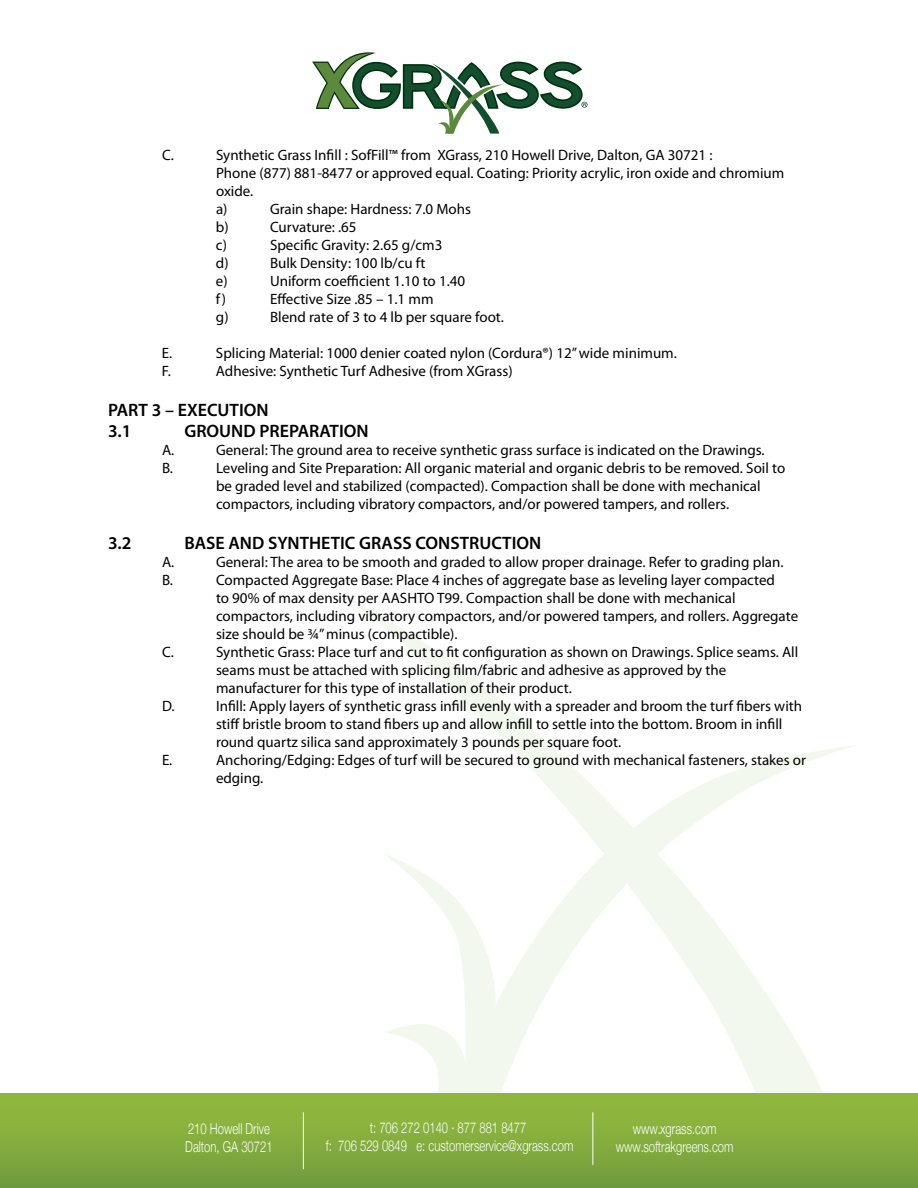
<style>
.page{position:relative;width:918px;height:1188px;background:#fff}
.page>*{position:absolute;margin:0;border:0;box-sizing:border-box;transform-origin:0 0}
.t1{font:600 18px/21.6px "Myriad Pro";color:#000}
.t2{font:15px/18px "Myriad Pro";color:#000}
.t3{font:300 15px/18px "Helvetica Neue";color:#fff;text-align:center;scale:.75 1}
</style>
<div class="page">
<svg style="left:338px;top:594px;width:211px;height:500px"></svg>
<svg style="left:451px;top:744px;width:409px;height:350px"></svg>
<div style="left:0;top:1094px;width:918px;height:94px;background:linear-gradient(to bottom,#95bc3e,#729c3e)"></div>
<hr style="left:303px;top:1113px;width:1px;height:56px;background:#fff">
<hr style="left:592px;top:1113px;width:1px;height:52px;background:#fff">
<svg style="left:312px;top:52px;width:276px;height:82px"></svg>
<p class="t2" style="left:162px;top:146px;width:13px">C.</p>
<p class="t2" style="left:216px;top:146px;width:570px">Synthetic Grass Infill : SofFill™ from XGrass, 210 Howell Drive, Dalton, GA 30721 :<br>Phone (877) 881-8477 or approved equal. Coating: Priority acrylic, iron oxide and chromium oxide.<br>a)</p>
<p class="t2" style="left:270px;top:200px;width:203px">Grain shape: Hardness: 7.0 Mohs</p>
<p class="t2" style="left:216px;top:218px;width:14px">b)</p>
<p class="t2" style="left:270px;top:218px;width:88px">Curvature: .65</p>
<p class="t2" style="left:216px;top:236px;width:12px">c)</p>
<p class="t2" style="left:270px;top:236px;width:174px">Specific Gravity: 2.65 g/cm3</p>
<p class="t2" style="left:216px;top:254px;width:14px">d)</p>
<p class="t2" style="left:270px;top:254px;width:157px">Bulk Density: 100 lb/cu ft</p>
<p class="t2" style="left:216px;top:272px;width:13px">e)</p>
<p class="t2" style="left:270px;top:272px;width:197px">Uniform coefficient 1.10 to 1.40</p>
<p class="t2" style="left:216px;top:290px;width:12px">f)</p>
<p class="t2" style="left:270px;top:290px;width:165px">Effective Size .85 – 1.1 mm</p>
<p class="t2" style="left:216px;top:308px;width:14px">g)</p>
<p class="t2" style="left:270px;top:308px;width:235px">Blend rate of 3 to 4 lb per square foot.</p>
<p class="t2" style="left:162px;top:344px;width:12px">E.</p>
<p class="t2" style="left:216px;top:344px;width:462px">Splicing Material: 1000 denier coated nylon (Cordura®) 12” wide minimum.</p>
<p class="t2" style="left:162px;top:362px;width:10px">F.</p>
<p class="t2" style="left:216px;top:362px;width:298px">Adhesive: Synthetic Turf Adhesive (from XGrass)</p>
<p class="t1" style="left:108px;top:399px;width:162px">PART 3 – EXECUTION<br>3.1</p>
<p class="t1" style="left:184px;top:420px;width:186px">GROUND PREPARATION</p>
<p class="t2" style="left:162px;top:441px;width:14px">A.</p>
<p class="t2" style="left:216px;top:441px;width:550px">General: The ground area to receive synthetic grass surface is indicated on the Drawings.</p>
<p class="t2" style="left:162px;top:459px;width:13px">B.</p>
<p class="t2" style="left:216px;top:459px;width:571px">Leveling and Site Preparation: All organic material and organic debris to be removed. Soil to be graded level and stabilized (compacted). Compaction shall be done with mechanical compactors, including vibratory compactors, and/or powered tampers, and rollers.</p>
<p class="t1" style="left:108px;top:532px;width:25px">3.2</p>
<p class="t1" style="left:184px;top:532px;width:358px">BASE AND SYNTHETIC GRASS CONSTRUCTION</p>
<p class="t2" style="left:162px;top:553px;width:14px">A.</p>
<p class="t2" style="left:216px;top:553px;width:569px">General: The area to be smooth and graded to allow proper drainage. Refer to grading plan.</p>
<p class="t2" style="left:162px;top:571px;width:13px">B.</p>
<p class="t2" style="left:216px;top:571px;width:584px">Compacted Aggregate Base: Place 4 inches of aggregate base as leveling layer compacted<br>to 90% of max density per AASHTO T99. Compaction shall be done with mechanical compactors, including vibratory compactors, and/or powered tampers, and rollers. Aggregate size should be ¾” minus (compactible).</p>
<p class="t2" style="left:162px;top:643px;width:13px">C.</p>
<p class="t2" style="left:216px;top:643px;width:584px">Synthetic Grass: Place turf and cut to fit configuration as shown on Drawings. Splice seams. All seams must be attached with splicing film/fabric and adhesive as approved by the manufacturer for this type of installation of their product.</p>
<p class="t2" style="left:162px;top:697px;width:14px">D.</p>
<p class="t2" style="left:216px;top:697px;width:588px">Infill: Apply layers of synthetic grass infill evenly with a spreader and broom the turf fibers with stiff bristle broom to stand fibers up and allow infill to settle into the bottom. Broom in infill round quartz silica sand approximately 3 pounds per square foot.</p>
<p class="t2" style="left:162px;top:751px;width:12px">E.</p>
<p class="t2" style="left:216px;top:751px;width:592px">Anchoring/Edging: Edges of turf will be secured to ground with mechanical fasteners, stakes or edging.</p>
<p class="t3" style="left:185px;top:1118px;width:118px;text-align:left">210 Howell Drive<br>Dalton, GA 30721</p>
<p class="t3" style="left:326px;top:1118px;width:331px">t: 706 272 0140 · 877 881 8477<br>f: 706 529 0849 e: customerservice@xgrass.com</p>
<p class="t3" style="left:616px;top:1118px;width:159px">www.xgrass.com www.softrakgreens.com</p>
</div>
